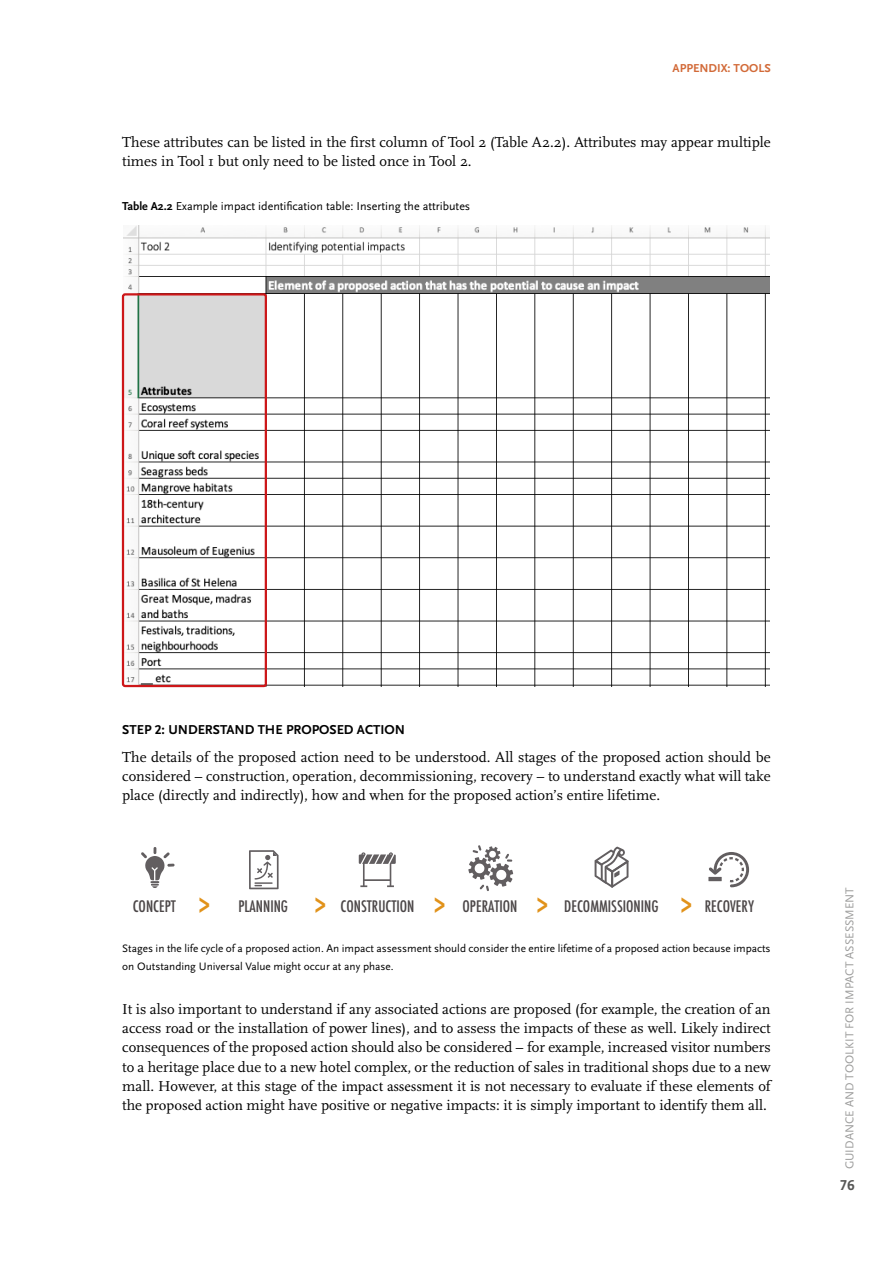
<style>
.page{position:relative;width:893px;height:1263px;background:#fff}
.page>*{position:absolute;margin:0;border:0;box-sizing:border-box;transform-origin:0 0}
.t1{font:26.25px "Futura Black BT";color:#e1921a;scale:.63 1}
.t2{font:500 condensed 17.55px "Futura T";color:#4b4647}
.t3{font:15px/19.2px "Scala";color:#000;text-align:justify}
.t4{font:15px "Scala Sans Bold LF";color:#575756}
.t5{font:13.5px "Scala Sans Bold LF";color:#000}
.t6{font:12px "Scala Sans Pro";color:#000}
.t7{font:12px "Scala Sans Regular LF";color:#9d9d9c}
.t8{font:12px "Scala Sans Bold LF";color:#d26a38}
.t9{font:11.25px/18px "Scala Sans Pro";color:#000}
.s1{font-weight:700}
.s2{font-family:"Minion Pro"}
</style>
<div class="page">
<svg style="left:141px;top:847px;width:34px;height:41px"></svg>
<svg style="left:249px;top:850px;width:30px;height:39px"></svg>
<svg style="left:359px;top:852px;width:37px;height:35px"></svg>
<svg style="left:709px;top:852px;width:40px;height:35px"></svg>
<hr style="left:708px;top:877px;width:14px;height:4px;background:#625e60">
<svg style="left:595px;top:847px;width:34px;height:41px"></svg>
<svg style="left:468px;top:845px;width:45px;height:46px"></svg>
<img style="left:123px;top:225px;width:647px;height:462px">
<div style="left:122px;top:293px;width:145px;height:394px;border:2px solid #cd1719;border-radius:2px"></div>
<p class="t8" style="left:672px;top:61px;width:100px">APPENDIX: TOOLS</p>
<p class="t3" style="left:122px;top:133px;width:650px">These attributes can be listed in the first column of Tool 2 (Table A2.2 .) Attributes may appear multiple times in Tool 1 but only need to be listed once in Tool 2.</p>
<p class="t6" style="left:122px;top:199px;width:350px"><span class="s1">Table A2.2</span> Example impact identification table: Inserting the attributes</p>
<p class="t5" style="left:122px;top:722px;width:284px">STEP 2: UNDERSTAND THE PROPOSED ACTION</p>
<p class="t3" style="left:122px;top:747px;width:650px">The details of the proposed action need to be understood. All stages of the proposed action should be considered – construction, operation, decommissioning, recovery – to understand exactly what will take place (directly and indirectly ,) how and when for the proposed action s’ entire lifetime.</p>
<p class="t2" style="left:133px;top:896px;width:45px">CONCEPT</p>
<h1 class="t1" style="left:197px;top:888px;width:24px">&gt;</h1>
<p class="t2" style="left:238px;top:896px;width:51px">PLANNING</p>
<h1 class="t1" style="left:313px;top:888px;width:24px">&gt;</h1>
<p class="t2" style="left:341px;top:896px;width:75px">CONSTRUCTION</p>
<h1 class="t1" style="left:433px;top:888px;width:24px">&gt;</h1>
<p class="t2" style="left:463px;top:896px;width:56px">OPERATION</p>
<h1 class="t1" style="left:536px;top:888px;width:24px">&gt;</h1>
<p class="t2" style="left:564px;top:896px;width:96px">DECOMMISSIONING</p>
<h1 class="t1" style="left:679px;top:888px;width:24px">&gt;</h1>
<p class="t2" style="left:705px;top:896px;width:51px">RECOVERY</p>
<p class="t9" style="left:122px;top:939px;width:650px">Stages in the life cycle of a proposed action. An impact assessment should consider the entire lifetime of a proposed action because impacts on Outstanding Universal Value might occur at any phase.</p>
<p class="t3" style="left:122px;top:1000px;width:650px">It is also important to understand if any associated actions are proposed (for example, the creation of an access road or the installation of power lines ,) and to assess the impacts of these as well. Likely indirect consequences of the <span class="s2">proposed action</span> should also be considered – for example, increased visitor numbers to a heritage place due to a new hotel complex, or the reduction of sales in traditional shops due to a new mall. However, at this stage of the <span class="s2">impact assessment</span> isit not necessary to evaluate if these elements of the <span class="s2">proposed action</span> might have positive or negative impacts isit: simply important to identify them all.</p>
<p class="t7" style="left:843px;top:1169px;width:284px;rotate:-90deg">GUIDANCE AND TOOLKIT FOR IMPACT ASSESSMENT</p>
<p class="t4" style="left:840px;top:1177px;width:16px">76</p>
</div>
